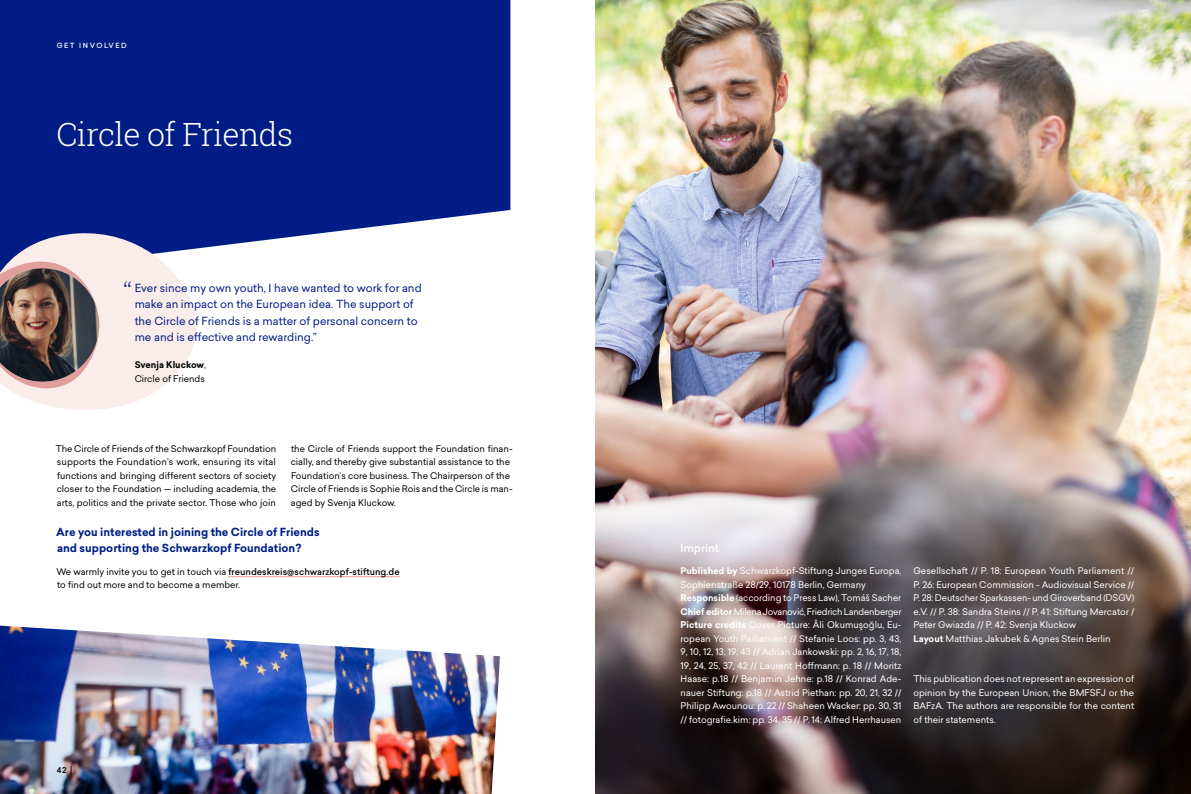
<style>
.page{position:relative;width:1191px;height:794px;background:#fff}
.page>*{position:absolute;margin:0;border:0;box-sizing:border-box;transform-origin:0 0}
.t1{font:300 32px "Roboto Slab";letter-spacing:-.02em;color:#fff}
.t2{font:300 27px "Sailec";color:#001d85}
.t3{font:11px/16.5px "Sailec";color:#001d85}
.t4{font:700 11px/16.5px "Sailec";color:#001d85}
.t5{font:500 11px "Sailec";color:#fff}
.t6{font:9px/13.5px "Sailec";color:#fff}
.t7{font:9px/13.5px "Sailec";color:#000}
.t8{font:500 8px "Sailec";color:#000}
.t9{font:500 7px "Sailec";letter-spacing:.22em;color:#fff}
.s1{font-weight:700}
.s2{font-weight:500}
.s3{font-size:11.2px}
</style>
<div class="page">
<div style="left:0;top:0;width:510px;height:247px;background:#001d85"></div>
<svg style="left:0;top:231px;width:208px;height:179px;fill:#f9ece9"></svg>
<img style="left:595px;top:0;width:596px;height:794px">
<hr style="left:228px;top:576px;width:172px;height:1px;background:#e09f9a">
<img style="left:0;top:625px;width:500px;height:169px">
<svg style="left:0;top:255px;width:107px;height:142px"></svg>
<img style="left:0;top:268px;width:99px;height:114px">
<p class="t9" style="left:57px;top:40px;width:71px">GET INVOLVED</p>
<h1 class="t1" style="left:56px;top:113px;width:238px">Circle of Friends</h1>
<h2 class="t2" style="left:123px;top:272px;width:10px">“</h2>
<p class="t3" style="left:135px;top:279px;width:289px">Ever since my own youth, I have wanted to work for and make an impact on the European idea. The support of the Circle of Friends is a matter of personal concern to me and is effective and rewarding.”</p>
<p class="t7" style="left:135px;top:358px;width:73px"><span class="s1">Svenja Kluckow</span>,<br>Circle of Friends</p>
<p class="t7" style="left:56px;top:441px;width:222px;text-align:justify">The Circle of Friends of the Schwarzkopf Foundation supports the Foundation’s work, ensuring its vital functions and bringing different sectors of society closer to the Foundation — including academia, the arts, politics and the private sector. Those who join</p>
<p class="t7" style="left:291px;top:441px;width:223px">the Circle of Friends support the Foundation finan&shy;cially, and thereby give substantial assistance to the Foundation’s core business. The Chairperson of the Circle of Friends is Sophie Rois and the Circle is man&shy;aged by Svenja Kluckow.</p>
<p class="t4" style="left:56px;top:523px;width:265px">Are you interested in joining the Circle of Friends and supporting the Schwarzkopf Foundation?</p>
<p class="t7" style="left:57px;top:564px;width:345px">We warmly invite you to get in touch via <span class="s2">freundeskreis@schwarzkopf-stiftung.de </span>to find out more and to become a member.</p>
<p class="t8" style="left:57px;top:764px;width:17px">42 <span class="s3">|</span></p>
<p class="t5" style="left:680px;top:540px;width:40px">Imprint</p>
<p class="t6" style="left:680px;top:564px;width:222px"><span class="s1">Published by</span> Schwarzkopf-Stiftung Junges Europa, Sophienstraße 28/29, 10178 Berlin, Germany <span class="s1">Responsible</span> (according to Press Law), Tomáš Sacher <span class="s1">Chief editor</span> Milena Jovanović, Friedrich Landenberger <span class="s1">Picture credits</span> Cover Picture: Âli Okumuşoğlu, Eu&shy;ropean Youth Parliament // Stefanie Loos: pp. 3, 43, 9, 10, 12, 13, 19, 43 // Adrian Jankowski: pp. 2, 16, 17, 18, 19, 24, 25, 37, 42 // Laurent Hoffmann: p. 18 // Moritz Haase: p.18 // Benjamin Jehne: p.18 // Konrad Ade&shy;nauer Stiftung: p.18 // Astrid Piethan: pp. 20, 21, 32 // Philipp Awounou: p. 22 // Shaheen Wacker: pp. 30, 31 // fotografie.kim: pp. 34, 35 // P. 14: Alfred Herrhausen</p>
<p class="t6" style="left:913px;top:564px;width:222px">Gesellschaft // P. 18: European Youth Parliament // P. 26: European Commission - Audiovisual Service // P. 28: Deutscher Sparkassen- und Giroverband (DSGV) e.V. // P. 38: Sandra Steins // P. 41: Stiftung Mercator / Peter Gwiazda // P. 42: Svenja Kluckow<br><span class="s1">Layout</span> Matthias Jakubek &amp; Agnes Stein Berlin</p>
<p class="t6" style="left:913px;top:672px;width:222px;text-align:justify">This publication does not represent an expression of opinion by the European Union, the BMFSFJ or the BAFzA. The authors are responsible for the content of their statements.</p>
</div>
